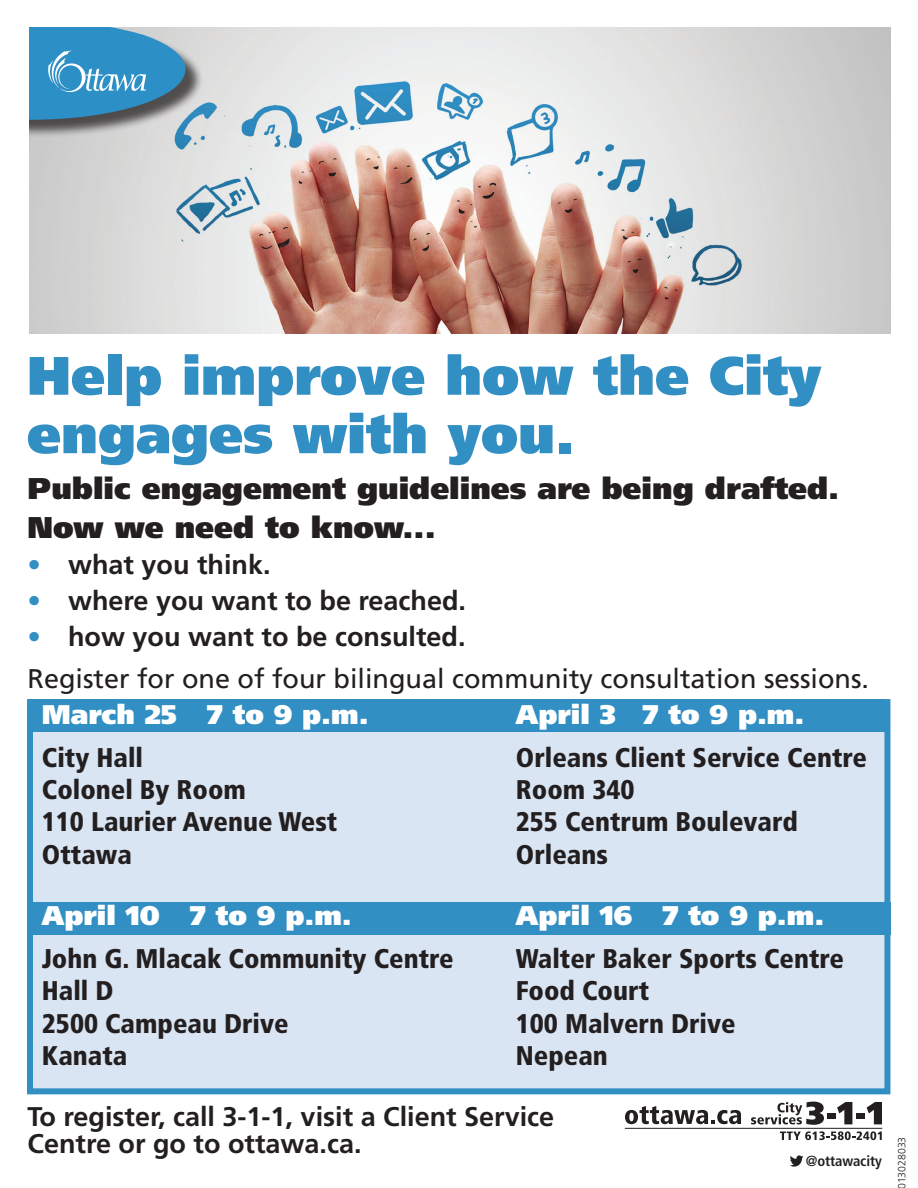
<style>
.page{position:relative;width:918px;height:1188px;background:#fff}
.page>*{position:absolute;margin:0;border:0;box-sizing:border-box;transform-origin:0 0}
.t1{font:900 54px/58.5px "Frutiger LT Std";color:#328fc3}
.t2{font:900 30px/39px "Frutiger LT Std";color:#231f20}
.t3{font:900 condensed 27px "Frutiger LT Std";color:#231f20}
.t4{font:700 27px/27px "Frutiger LT Std";color:#231f20}
.t5{font:27px/42px "Frutiger LT Std";color:#231f20}
.t6{font:900 27px "Frutiger LT Std";color:#fff}
.t7{font:700 condensed 14.7px "Frutiger LT Std";letter-spacing:-.01em;color:#231f20}
.t8{font:300 10.5px "Frutiger LT Std";color:#231f20}
.s1{color:#328fc3}
.s2{font-weight:700;color:#328fc3}
.s3{font-weight:700}
</style>
<div class="page">
<img style="left:29px;top:27px;width:861px;height:307px">
<div style="left:14px;top:20px;width:190px;height:119px;background:#231f20;opacity:.75"></div>
<svg style="left:28px;top:27px;width:157px;height:93px;background:#4b96c0"></svg>
<div style="left:0;top:0;width:28px;height:389px;background:#fff"></div>
<div style="left:7px;top:3px;width:911px;height:24px;background:#fff"></div>
<svg style="left:780px;top:1131px;width:102px;height:9px"></svg>
<div style="left:827px;top:1113px;width:9px;height:6px;background:#231f20"></div>
<svg style="left:837px;top:1102px;width:15px;height:22px"></svg>
<div style="left:856px;top:1113px;width:9px;height:6px;background:#231f20"></div>
<svg style="left:867px;top:1102px;width:15px;height:22px"></svg>
<svg style="left:751px;top:1102px;width:73px;height:23px"></svg>
<hr style="left:625px;top:1128px;width:257px;height:1px;background:#231f20">
<svg style="left:625px;top:1106px;width:116px;height:18px"></svg>
<svg style="left:790px;top:1155px;width:13px;height:12px"></svg>
<div style="left:27px;top:699px;width:863px;height:395px;background:#d9e5f2;border:6px solid #328fc3"></div>
<div style="left:27px;top:902px;width:863px;height:33px;background:#328fc3"></div>
<div style="left:29px;top:699px;width:857px;height:32px;background:#328fc3"></div>
<h1 class="t1" style="left:27px;top:346px;width:796px">Help improve how the City engages with you.</h1>
<p class="t2" style="left:28px;top:469px;width:813px">Public engagement guidelines are being drafted.<br>Now we need to know...</p>
<p class="t4" style="left:28px;top:551px;width:245px"><span class="s1">•</span> what you think.</p>
<p class="t4" style="left:28px;top:587px;width:440px"><span class="s1">•</span> where you want to be reached.</p>
<p class="t5" style="left:28px;top:615px;width:843px"><span class="s2">•</span> <span class="s3">how you want to be consulted.<br></span>Register for one of four bilingual community consultation sessions.</p>
<p class="t6" style="left:42px;top:698px;width:328px">March 25 7 to 9 p.m.</p>
<p class="t6" style="left:516px;top:698px;width:290px">April 3 7 to 9 p.m.</p>
<p class="t3" style="left:42px;top:741px;width:103px">City Hall</p>
<p class="t3" style="left:516px;top:741px;width:353px">Orleans Client Service Centre</p>
<p class="t3" style="left:42px;top:773px;width:206px">Colonel By Room</p>
<p class="t3" style="left:516px;top:773px;width:120px">Room 340</p>
<p class="t3" style="left:42px;top:806px;width:297px">110 Laurier Avenue West</p>
<p class="t3" style="left:516px;top:806px;width:283px">255 Centrum Boulevard</p>
<p class="t3" style="left:42px;top:838px;width:91px">Ottawa</p>
<p class="t3" style="left:516px;top:838px;width:94px">Orleans</p>
<p class="t6" style="left:42px;top:899px;width:311px">April 10 7 to 9 p.m.</p>
<p class="t6" style="left:516px;top:899px;width:310px">April 16 7 to 9 p.m.</p>
<p class="t3" style="left:42px;top:942px;width:413px">John G. Mlacak Community Centre</p>
<p class="t3" style="left:516px;top:942px;width:330px">Walter Baker Sports Centre</p>
<p class="t3" style="left:42px;top:975px;width:73px">Hall D</p>
<p class="t3" style="left:516px;top:975px;width:135px">Food Court</p>
<p class="t3" style="left:42px;top:1007px;width:248px">2500 Campeau Drive</p>
<p class="t3" style="left:516px;top:1007px;width:221px">100 Malvern Drive</p>
<p class="t3" style="left:42px;top:1039px;width:87px">Kanata</p>
<p class="t3" style="left:516px;top:1039px;width:94px">Nepean</p>
<p class="t4" style="left:28px;top:1103px;width:528px">To register, call 3-1-1, visit a Client Service<br>Centre or go to ottawa.ca.</p>
<p class="t7" style="left:806px;top:1152px;width:77px">@ottawacity</p>
<p class="t8" style="left:896px;top:1189px;width:54px;rotate:-90deg">013028033</p>
</div>
